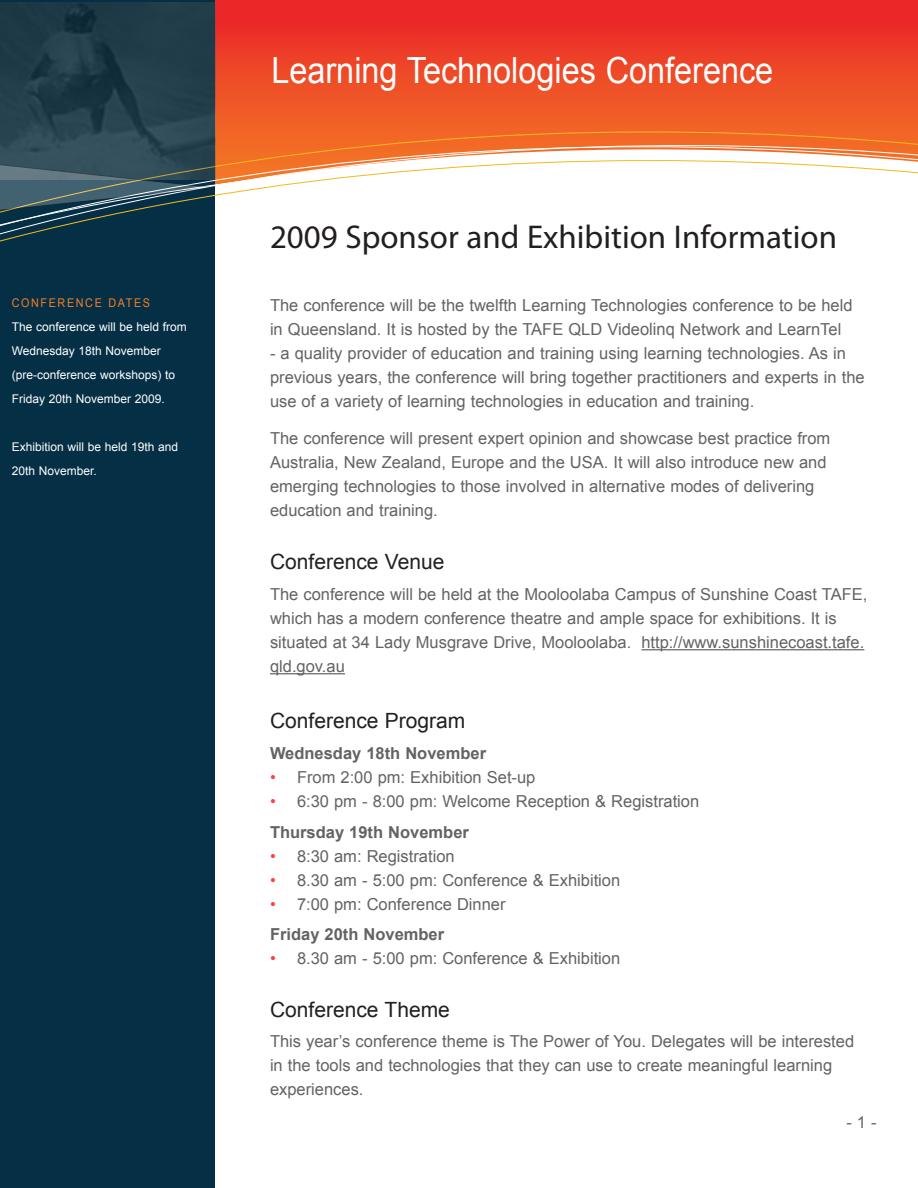
<style>
.page{position:relative;width:918px;height:1188px;background:#fff}
.page>*{position:absolute;margin:0;border:0;box-sizing:border-box;transform-origin:0 0}
.t1{font:36px "Arial";color:#fff;scale:.9 1}
.Heading_Text{font:33px "Myriad Pro";color:#231f20}
.heading_2{font:21px "Arial";color:#231f20}
.Body_Text{font:16.5px/24px "Arial";color:#636366}
.bullet_text{font:16.5px "Arial";color:#636366}
.Body_Text-2{font:700 16.5px "Arial";color:#636366}
.inside_text{font:12px/24px "Arial";color:#fff}
.Inside_title{font:12px "Arial";letter-spacing:.15em;color:#f47d25;scale:.9 1}
.s1{font-size:16.95px}
.s2{color:#ff4040}
</style>
<div class="page">
<svg style="left:215px;top:0;width:703px;height:131px;background:#ed4327"></svg>
<div style="left:0;top:0;width:215px;height:1188px;background:#052f45"></div>
<svg style="left:0;top:131px;width:918px;height:111px"></svg>
<hr style="left:641px;top:649px;width:223px;height:1px;background:#636366">
<hr style="left:270px;top:673px;width:75px;height:1px;background:#636366">
<img style="left:0;top:3px;width:216px;height:160px">
<svg style="left:0;top:163px;width:216px;height:49px"></svg>
<p class="Inside_title" style="left:12px;top:295px;width:155px">CONFERENCE DATES</p>
<p class="inside_text" style="left:12px;top:315px;width:177px">The conference will be held from<br>Wednesday 18th November (pre-conference workshops) to<br>Friday 20th November 2009.</p>
<p class="inside_text" style="left:12px;top:435px;width:168px">Exhibition will be held 19th and<br>20th November.</p>
<p class="t1" style="left:272px;top:47px;width:559px">Learning Technologies Conference</p>
<p class="Heading_Text" style="left:270px;top:216px;width:569px">2009 Sponsor and Exhibition Information</p>
<p class="Body_Text" style="left:270px;top:293px;width:584px">The conference will be the twelfth Learning Technologies conference to be held in Queensland. It is hosted by the TAFE QLD Vide<span class="s1">olinq</span> Network and LearnTel</p>
<p class="Body_Text" style="left:270px;top:341px;width:596px">- a quality provider of education and training using learning technologies. As in previous years, the conference will bring together practitioners and experts in the use of a variety of learning technologies in education and training.</p>
<p class="Body_Text" style="left:270px;top:426px;width:562px">The conference will present expert opinion and showcase best practice from Australia, New Zealand, Europe and the USA. It will also introduce new and emerging technologies to those involved in alternative modes of delivering education and training.</p>
<p class="heading_2" style="left:270px;top:548px;width:176px">Conference Venue</p>
<p class="Body_Text" style="left:270px;top:582px;width:599px">The conference will be held at the Mooloolaba Campus of Sunshine Coast TAFE, which has a modern conference theatre and ample space for exhibitions. It is situated at 34 Lady Musgrave Drive, Mooloolaba. http://www.sunshinecoast.tafe. qld.gov.au</p>
<p class="heading_2" style="left:270px;top:707px;width:197px">Conference Program</p>
<p class="Body_Text-2" style="left:270px;top:742px;width:218px">Wednesday 18th November</p>
<p class="bullet_text" style="left:270px;top:766px;width:267px"><span class="s2">•</span> From 2:00 pm: Exhibition Set-up</p>
<p class="bullet_text" style="left:270px;top:790px;width:431px"><span class="s2">•</span> 6:30 pm - 8:00 pm: Welcome Reception &amp; Registration</p>
<p class="Body_Text-2" style="left:270px;top:821px;width:200px">Thursday 19th November</p>
<p class="bullet_text" style="left:270px;top:845px;width:186px"><span class="s2">•</span> 8:30 am: Registration</p>
<p class="bullet_text" style="left:270px;top:869px;width:352px"><span class="s2">•</span> 8.30 am - 5:00 pm: Conference &amp; Exhibition</p>
<p class="bullet_text" style="left:270px;top:893px;width:237px"><span class="s2">•</span> 7:00 pm: Conference Dinner</p>
<p class="Body_Text-2" style="left:270px;top:924px;width:176px">Friday 20th November</p>
<p class="bullet_text" style="left:270px;top:948px;width:352px"><span class="s2">•</span> 8.30 am - 5:00 pm: Conference &amp; Exhibition</p>
<p class="heading_2" style="left:270px;top:996px;width:181px">Conference Theme</p>
<p class="Body_Text" style="left:270px;top:1030px;width:586px">This year’s conference theme is The Power of You. Delegates will be interested in the tools and technologies that they can use to create meaningful learning experiences.</p>
<p class="Body_Text" style="left:846px;top:1111px;width:32px">- 1 -</p>
</div>
